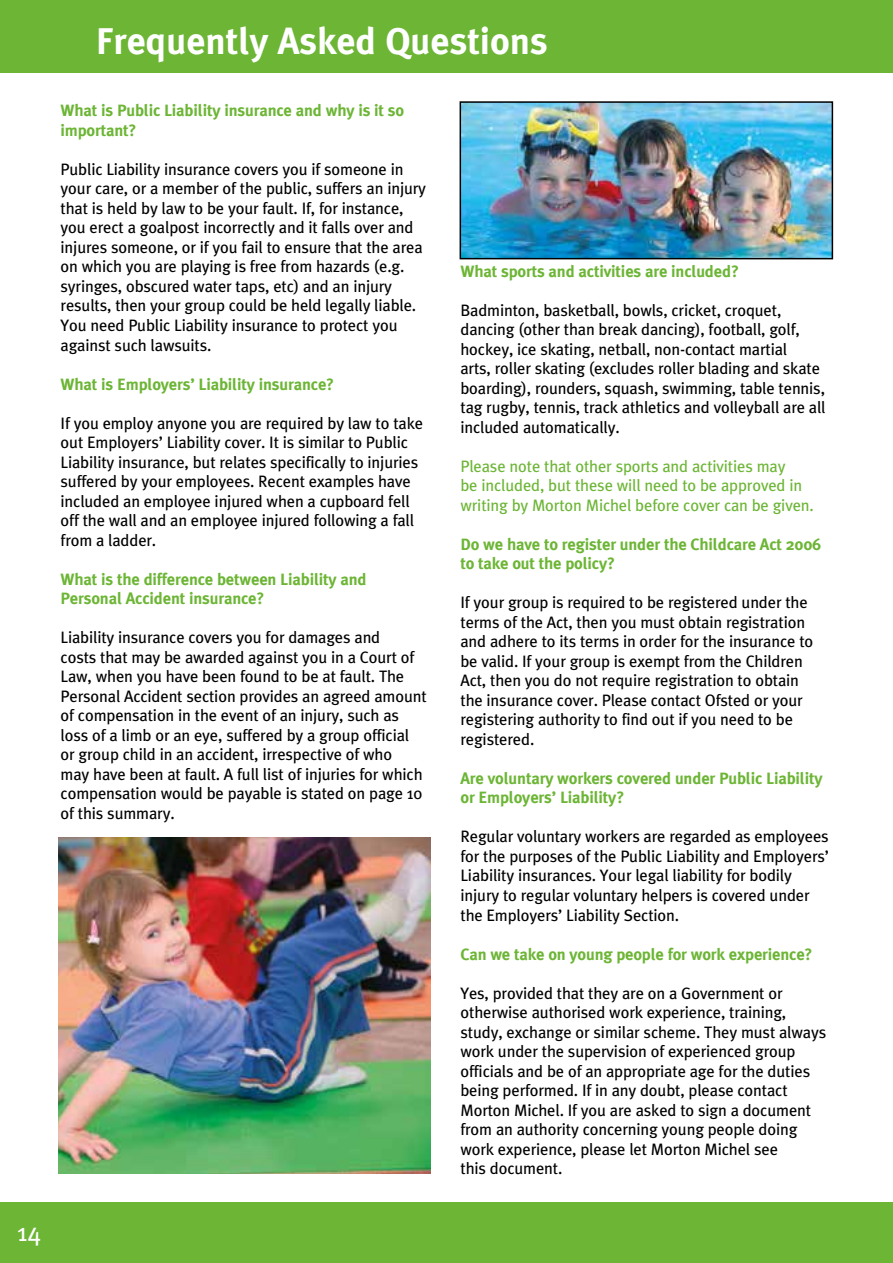
<style>
.page{position:relative;width:893px;height:1263px;background:#fff}
.page>*{position:absolute;margin:0;border:0;box-sizing:border-box;transform-origin:0 0}
.t1{font:700 37.5px "Meta Plus";color:#fff}
.t2{font:25.5px "Meta Plus";color:#fff}
.t3{font:16.5px/19.5px "Meta Plus";letter-spacing:-.01em;color:#000}
.t4{font:700 16.5px/19.5px "Meta Plus";letter-spacing:-.01em;color:#6cb535}
.t5{font:16.5px/19.5px "Meta Plus";letter-spacing:-.01em;color:#6cb535}
</style>
<div class="page">
<div style="left:0;top:1202px;width:893px;height:61px;background:#6cb535"></div>
<div style="left:0;top:0;width:893px;height:72px;background:#6cb535"></div>
<img style="left:58px;top:837px;width:373px;height:337px">
<img style="left:463px;top:104px;width:367px;height:152px">
<div style="left:460px;top:101px;width:373px;height:158px;border:2px solid #000"></div>
<h1 class="t1" style="left:96px;top:19px;width:454px">Frequently Asked Questions</h1>
<p class="t4" style="left:61px;top:101px;width:345px">What is Public Liability insurance and why is it so important?</p>
<p class="t3" style="left:61px;top:159px;width:367px">Public Liability insurance covers you if someone in your care, or a member of the public, suffers an injury that is held by law to be your fault. If, for instance, you erect a goalpost incorrectly and it falls over and injures someone, or if you fail to ensure that the area on which you are playing is free from hazards (e.g. syringes, obscured water taps, etc) and an injury results, then your group could be held legally liable.<br>You need Public Liability insurance to protect you against such lawsuits.</p>
<p class="t4" style="left:61px;top:374px;width:275px">What is Employers’ Liability insurance?</p>
<p class="t3" style="left:61px;top:413px;width:364px">If you employ anyone you are required by law to take out Employers’ Liability cover. It is similar to Public Liability insurance, but relates specifically to injuries suffered by your employees. Recent examples have included an employee injured when a cupboard fell off the wall and an employee injured following a fall from a ladder.</p>
<p class="t4" style="left:61px;top:569px;width:308px">What is the difference between Liability and<br>Personal Accident insurance?</p>
<p class="t3" style="left:61px;top:627px;width:368px">Liability insurance covers you for damages and<br>costs that may be awarded against you in a Court of Law, when you have been found to be at fault. The Personal Accident section provides an agreed amount of compensation in the event of an injury, such as loss of a limb or an eye, suffered by a group official or group child in an accident, irrespective of who<br>may have been at fault. A full list of injuries for which compensation would be payable is stated on page 10 of this summary.</p>
<p class="t4" style="left:460px;top:261px;width:280px">What sports and activities are included?</p>
<p class="t3" style="left:460px;top:300px;width:367px">Badminton, basketball, bowls, cricket, croquet, dancing (other than break dancing), football, golf, hockey, ice skating, netball, non-contact martial<br>arts, roller skating (excludes roller blading and skate boarding), rounders, squash, swimming, table tennis, tag rugby, tennis, track athletics and volleyball are all included automatically.</p>
<p class="t5" style="left:460px;top:456px;width:355px">Please note that other sports and activities may<br>be included, but these will need to be approved in writing by Morton Michel before cover can be given.</p>
<p class="t4" style="left:460px;top:534px;width:362px">Do we have to register under the Childcare Act 2006 to take out the policy?</p>
<p class="t3" style="left:460px;top:593px;width:354px">If your group is required to be registered under the terms of the Act, then you must obtain registration and adhere to its terms in order for the insurance to be valid. If your group is exempt from the Children Act, then you do not require registration to obtain the insurance cover. Please contact Ofsted or your registering authority to find out if you need to be registered.</p>
<p class="t4" style="left:460px;top:768px;width:364px">Are voluntary workers covered under Public Liability or Employers’ Liability?</p>
<p class="t3" style="left:460px;top:827px;width:370px">Regular voluntary workers are regarded as employees for the purposes of the Public Liability and Employers’ Liability insurances. Your legal liability for bodily injury to regular voluntary helpers is covered under the Employers’ Liability Section.</p>
<p class="t4" style="left:460px;top:944px;width:354px">Can we take on young people for work experience?</p>
<p class="t3" style="left:460px;top:983px;width:367px">Yes, provided that they are on a Government or otherwise authorised work experience, training, study, exchange or similar scheme. They must always work under the supervision of experienced group officials and be of an appropriate age for the duties being performed. If in any doubt, please contact Morton Michel. If you are asked to sign a document from an authority concerning young people doing work experience, please let Morton Michel see<br>this document.</p>
<h2 class="t2" style="left:17px;top:1217px;width:26px">14</h2>
</div>
